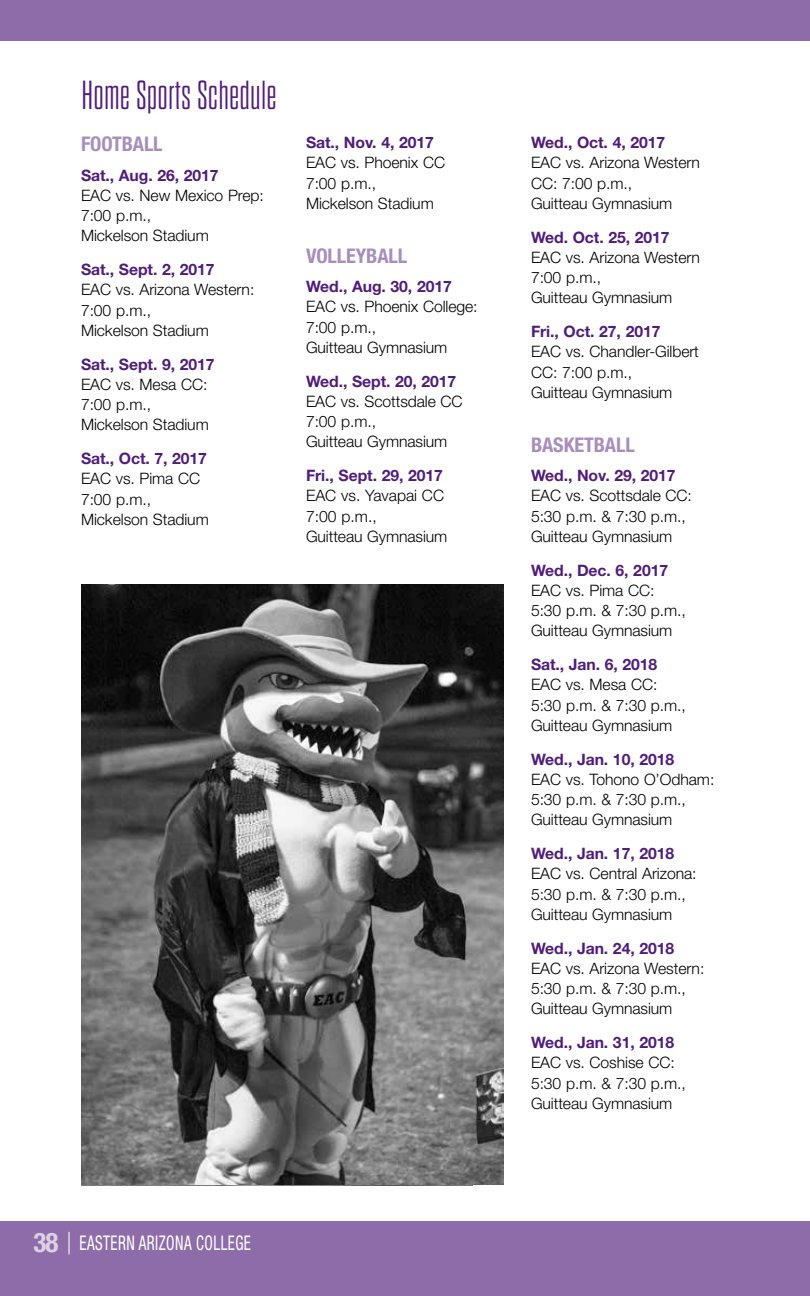
<style>
.page{position:relative;width:810px;height:1296px;background:#fff}
.page>*{position:absolute;margin:0;border:0;box-sizing:border-box;transform-origin:0 0}
.t1{font:300 40.5px "Dharma Gothic M";letter-spacing:.02em;color:#511d7a}
.t2{font:700 condensed 20.25px "Helvetica Neue LT Std";letter-spacing:-.005em;color:#a88ebc}
.t3{font:condensed 20.25px "Helvetica Neue LT Std";letter-spacing:.03em;color:#fff;scale:.75 1}
.t4{font:300 15.75px/20.2px "Helvetica Neue LT Std";letter-spacing:-.005em;color:#000}
.t5{font:700 15.75px "Helvetica Neue LT Std";letter-spacing:-.005em;color:#511d7a}
.s1{font-weight:700;font-size:27px;color:#dcd2e4}
.s2{font-size:30.38px}
</style>
<div class="page">
<div style="left:0;top:1222px;width:810px;height:74px;background:#8e6ca9"></div>
<div style="left:0;top:0;width:810px;height:40px;background:#8e6ca9"></div>
<img style="left:81px;top:585px;width:423px;height:600px">
<h1 class="t1" style="left:82px;top:76px;width:196px">Home Sports Schedule</h1>
<p class="t2" style="left:81px;top:132px;width:83px">FOOTBALL</p>
<p class="t5" style="left:81px;top:165px;width:139px">Sat., Aug. 26, 2017</p>
<p class="t4" style="left:81px;top:185px;width:184px">EAC vs. New Mexico Prep:<br>7:00 p.m.,<br>Mickelson Stadium</p>
<p class="t5" style="left:81px;top:260px;width:135px">Sat., Sept. 2, 2017</p>
<p class="t4" style="left:81px;top:279px;width:175px">EAC vs. Arizona Western:<br>7:00 p.m.,<br>Mickelson Stadium</p>
<p class="t5" style="left:81px;top:354px;width:135px">Sat., Sept. 9, 2017</p>
<p class="t4" style="left:81px;top:374px;width:129px">EAC vs. Mesa CC:<br>7:00 p.m.,<br>Mickelson Stadium</p>
<p class="t5" style="left:81px;top:449px;width:128px">Sat., Oct. 7, 2017</p>
<p class="t4" style="left:81px;top:468px;width:129px">EAC vs. Pima CC<br>7:00 p.m.,<br>Mickelson Stadium</p>
<p class="t5" style="left:306px;top:133px;width:129px">Sat., Nov. 4, 2017</p>
<p class="t4" style="left:306px;top:152px;width:141px">EAC vs. Phoenix CC<br>7:00 p.m.,<br>Mickelson Stadium</p>
<p class="t2" style="left:306px;top:243px;width:103px">VOLLEYBALL</p>
<p class="t5" style="left:306px;top:277px;width:147px">Wed., Aug. 30, 2017</p>
<p class="t4" style="left:306px;top:296px;width:173px">EAC vs. Phoenix College:<br>7:00 p.m.,<br>Guitteau Gymnasium</p>
<p class="t5" style="left:306px;top:371px;width:152px">Wed., Sept. 20, 2017</p>
<p class="t4" style="left:306px;top:391px;width:158px">EAC vs. Scottsdale CC<br>7:00 p.m.,<br>Guitteau Gymnasium</p>
<p class="t5" style="left:306px;top:466px;width:138px">Fri., Sept. 29, 2017</p>
<p class="t4" style="left:306px;top:485px;width:143px">EAC vs. Yavapai CC<br>7:00 p.m.,<br>Guitteau Gymnasium</p>
<p class="t3" style="left:33px;top:1231px;width:292px"><span class="s1">38</span> <span class="s2">|</span> EASTERN ARIZONA COLLEGE</p>
<p class="t5" style="left:531px;top:133px;width:136px">Wed., Oct. 4, 2017</p>
<p class="t4" style="left:531px;top:152px;width:171px">EAC vs. Arizona Western<br>CC: 7:00 p.m.,<br>Guitteau Gymnasium</p>
<p class="t5" style="left:531px;top:227px;width:140px">Wed. Oct. 25, 2017</p>
<p class="t4" style="left:531px;top:247px;width:171px">EAC vs. Arizona Western<br>7:00 p.m.,<br>Guitteau Gymnasium</p>
<p class="t5" style="left:531px;top:322px;width:131px">Fri., Oct. 27, 2017</p>
<p class="t4" style="left:531px;top:341px;width:169px">EAC vs. Chandler-Gilbert<br>CC: 7:00 p.m.,<br>Guitteau Gymnasium</p>
<p class="t2" style="left:531px;top:432px;width:105px">BASKETBALL</p>
<p class="t5" style="left:531px;top:466px;width:146px">Wed., Nov. 29, 2017</p>
<p class="t4" style="left:531px;top:485px;width:163px">EAC vs. Scottsdale CC:<br>5:30 p.m. &amp; 7:30 p.m.,<br>Guitteau Gymnasium</p>
<p class="t5" style="left:531px;top:560px;width:139px">Wed., Dec. 6, 2017</p>
<p class="t4" style="left:531px;top:580px;width:156px">EAC vs. Pima CC:<br>5:30 p.m. &amp; 7:30 p.m.,<br>Guitteau Gymnasium</p>
<p class="t5" style="left:531px;top:655px;width:128px">Sat., Jan. 6, 2018</p>
<p class="t4" style="left:531px;top:674px;width:156px">EAC vs. Mesa CC:<br>5:30 p.m. &amp; 7:30 p.m.,<br>Guitteau Gymnasium</p>
<p class="t5" style="left:531px;top:749px;width:145px">Wed., Jan. 10, 2018</p>
<p class="t4" style="left:531px;top:769px;width:185px">EAC vs. Tohono O’Odham:<br>5:30 p.m. &amp; 7:30 p.m.,<br>Guitteau Gymnasium</p>
<p class="t5" style="left:531px;top:844px;width:145px">Wed., Jan. 17, 2018</p>
<p class="t4" style="left:531px;top:863px;width:167px">EAC vs. Central Arizona:<br>5:30 p.m. &amp; 7:30 p.m.,<br>Guitteau Gymnasium</p>
<p class="t5" style="left:531px;top:938px;width:145px">Wed., Jan. 24, 2018</p>
<p class="t4" style="left:531px;top:958px;width:175px">EAC vs. Arizona Western:<br>5:30 p.m. &amp; 7:30 p.m.,<br>Guitteau Gymnasium</p>
<p class="t5" style="left:531px;top:1033px;width:145px">Wed., Jan. 31, 2018</p>
<p class="t4" style="left:531px;top:1052px;width:156px">EAC vs. Coshise CC:<br>5:30 p.m. &amp; 7:30 p.m.,<br>Guitteau Gymnasium</p>
</div>
